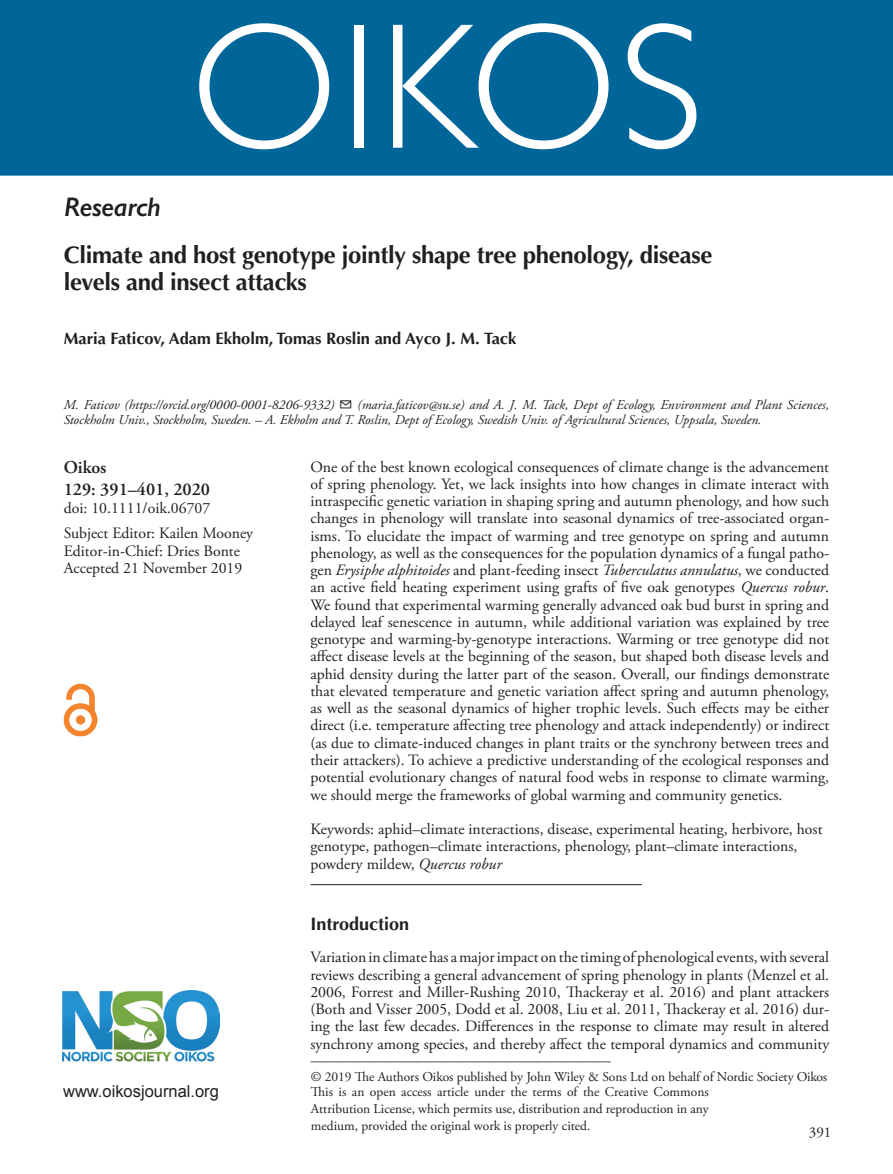
<style>
.page{position:relative;width:893px;height:1174px;background:#fff}
.page>*{position:absolute;margin:0;border:0;box-sizing:border-box;transform-origin:0 0}
.OIKOS{font:300 180px "Gill Sans";letter-spacing:.01em;color:#fff}
.AT_TYPE{font:italic 600 27px "Gill Sans";letter-spacing:-.015em;color:#231f20}
.CT{font:700 24px/27px "Optima LT Std";letter-spacing:-.015em;color:#231f20}
.Corres{font:600 18px "Adobe Garamond Pro";color:#231f20}
.H1_Rule{font:700 18px "Optima LT Std";color:#231f20}
.AU{font:700 16.5px "Optima LT Std";color:#231f20}
.t1{font:16.5px "Arial";color:#231f20}
.ABS_TXT{font:15.75px/17.2px "Adobe Garamond Pro";color:#231f20;text-align:justify}
.TXT_Open{font:15.75px/17.2px "Adobe Garamond Pro";color:#231f20;text-align:justify}
.Keywords{font:15.75px/17.2px "Adobe Garamond Pro";color:#231f20}
.Doi_No{font:15.75px "Adobe Garamond Pro";color:#231f20}
.t2{font:15px "Adobe Garamond Pro";color:#231f20}
.FM_Note{font:13.5px/16.8px "Adobe Garamond Pro";letter-spacing:-.005em;color:#231f20;text-align:justify}
.Address{font:italic 13.5px/15px "Adobe Garamond Pro";color:#231f20}
.s1{font-style:italic}
</style>
<div class="page">
<div style="left:0;top:0;width:893px;height:176px;background:#069"></div>
<img style="left:63px;top:990px;width:156px;height:72px">
<hr style="left:310px;top:884px;width:332px;height:1px;background:#231f20">
<img style="left:64px;top:683px;width:34px;height:53px">
<p class="AT_TYPE" style="left:64px;top:191px;width:99px">Research</p>
<p class="OIKOS" style="left:190px;top:-53px;width:515px">OIKOS</p>
<p class="CT" style="left:64px;top:242px;width:650px">Climate and host genotype jointly shape tree phenology, disease levels and insect attacks</p>
<p class="AU" style="left:64px;top:329px;width:454px">Maria Faticov, Adam Ekholm, Tomas Roslin and Ayco J. M. Tack</p>
<p class="Address" style="left:64px;top:397px;width:767px">M. Faticov (https://orcid.org/0000-0001-8206-9332) ✉ (maria.faticov@su.se) and A. J. M. Tack, Dept of Ecology, Environment and Plant Sciences,<br>Stockholm Univ., Stockholm, Sweden. – A. Ekholm and T. Roslin, Dept of Ecology, Swedish Univ. of Agricultural Sciences, Uppsala, Sweden.</p>
<p class="Corres" style="left:64px;top:457px;width:44px">Oikos</p>
<p class="Corres" style="left:64px;top:479px;width:148px">129: 391–401, 2020</p>
<p class="Doi_No" style="left:64px;top:498px;width:148px">doi: 10.1111/oik.06707</p>
<p class="ABS_TXT" style="left:64px;top:525px;width:191px">Subject Editor: Kailen Mooney</p>
<p class="ABS_TXT" style="left:64px;top:542px;width:178px">Editor-in-Chief: Dries Bonte</p>
<p class="ABS_TXT" style="left:64px;top:560px;width:180px">Accepted 21 November 2019</p>
<p class="t1" style="left:63px;top:1080px;width:157px">www.oikosjournal.org</p>
<p class="ABS_TXT" style="left:310px;top:458px;width:520px">One of the best known ecological consequences of climate change is the advancement of spring phenology. Yet, we lack insights into how changes in climate interact with intraspecific genetic variation in shaping spring and autumn phenology, and how such changes in phenology will translate into seasonal dynamics of tree-associated organ&shy;isms. To elucidate the impact of warming and tree genotype on spring and autumn phenology, as well as the consequences for the population dynamics of a fungal patho&shy;gen <span class="s1">Erysiphe alphitoides</span> and plant-feeding insect <span class="s1">Tuberculatus annulatus</span>, we conducted an active field heating experiment using grafts of five oak genotypes <span class="s1">Quercus robur</span>.<br>We found that experimental warming generally advanced oak bud burst in spring and delayed leaf senescence in autumn, while additional variation was explained by tree genotype and warming-by-genotype interactions. Warming or tree genotype did not affect disease levels at the beginning of the season, but shaped both disease levels and aphid density during the latter part of the season. Overall, our findings demonstrate that elevated temperature and genetic variation affect spring and autumn phenology, as well as the seasonal dynamics of higher trophic levels. Such effects may be either direct (i.e. temperature affecting tree phenology and attack independently) or indirect (as due to climate-induced changes in plant traits or the synchrony between trees and their attackers). To achieve a predictive understanding of the ecological responses and potential evolutionary changes of natural food webs in response to climate warming, we should merge the frameworks of global warming and community genetics.</p>
<p class="Keywords" style="left:310px;top:821px;width:514px">Keywords: aphid–climate interactions, disease, experimental heating, herbivore, host genotype, pathogen–climate interactions, phenology, plant–climate interactions, powdery mildew, <span class="s1">Quercus robur</span></p>
<p class="H1_Rule" style="left:310px;top:913px;width:100px">Introduction</p>
<p class="TXT_Open" style="left:310px;top:949px;width:520px">Variation in climate has a major impact on the timing of phenological events, with several reviews describing a general advancement of spring phenology in plants (Menzel et al.<br>2006, Forrest and Miller-Rushing 2010, Thackeray et al. 2016) and plant attackers (Both and Visser 2005, Dodd et al. 2008, Liu et al. 2011, Thackeray et al. 2016) dur&shy;ing the last few decades. Differences in the response to climate may result in altered synchrony among species, and thereby affect the temporal dynamics and community</p>
<p class="t2" style="left:311px;top:1051px;width:301px">––––––––––––––––––––––––––––––––––––––––</p>
<p class="FM_Note" style="left:311px;top:1069px;width:518px">© 2019 The Authors Oikos published by John Wiley &amp; Sons Ltd on behalf of Nordic Society Oikos</p>
<p class="FM_Note" style="left:311px;top:1083px;width:399px">This is an open access article under the terms of the Creative Commons Attribution License, which permits use, distribution and reproduction in any medium, provided the original work is properly cited.</p>
<p class="t2" style="left:809px;top:1123px;width:24px">391</p>
</div>
